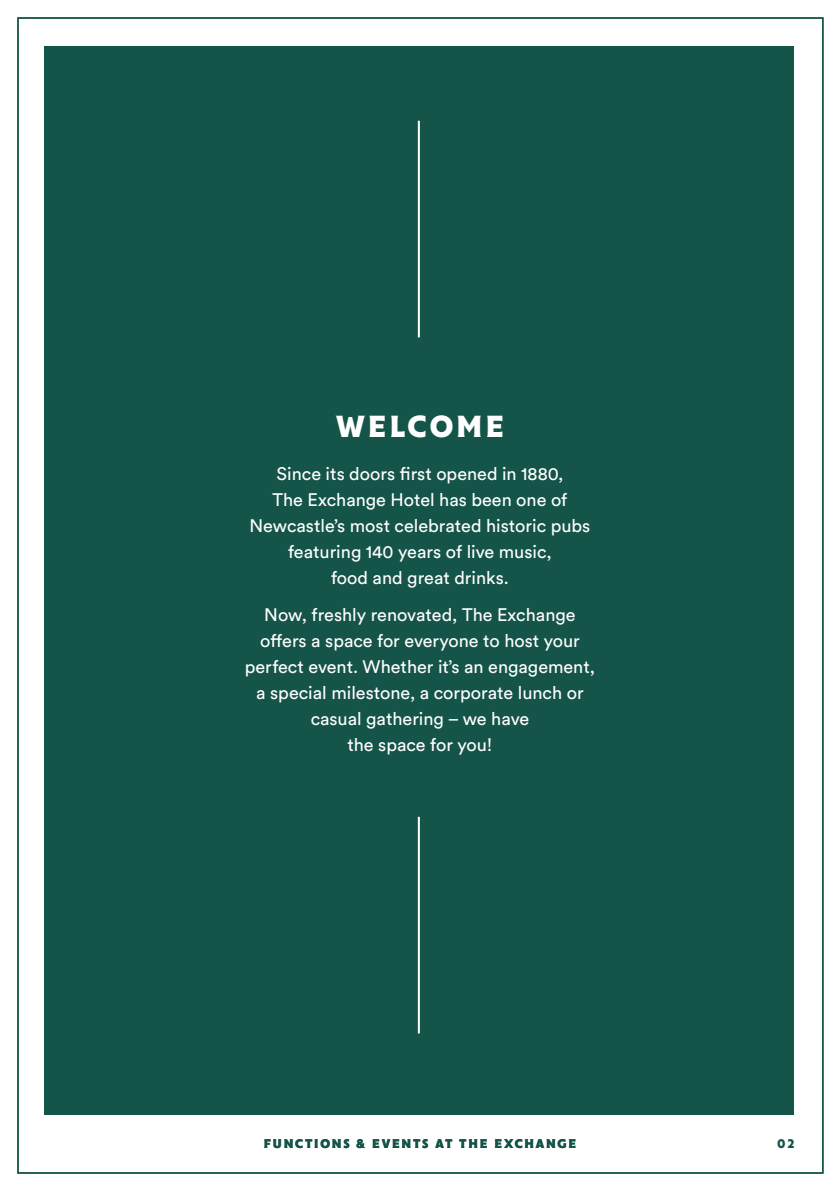
<style>
.page{position:relative;width:840px;height:1191px;background:#fff}
.page>*{position:absolute;margin:0;border:0;box-sizing:border-box;transform-origin:0 0}
.t1{font:700 34px "Cenzo Flare";letter-spacing:.08em;color:#fff}
.t2{font:18px/26px "Circular Std";color:#fff;text-align:center}
.t3{font:700 14px "Cenzo Flare";letter-spacing:.125em;color:#155448}
</style>
<div class="page">
<div style="left:44px;top:46px;width:749px;height:1068px;background:#155448"></div>
<hr style="left:417px;top:121px;width:2px;height:216px;background:#fff">
<hr style="left:417px;top:817px;width:2px;height:216px;background:#fff">
<h1 class="t1" style="left:335px;top:407px;width:170px">WELCOME</h1>
<p class="t2" style="left:249px;top:460px;width:342px">Since its doors first opened in 1880,<br>The Exchange Hotel has been one of Newcastle’s most celebrated historic pubs featuring 140 years of live music,<br>food and great drinks.</p>
<p class="t2" style="left:245px;top:601px;width:351px">Now, freshly renovated, The Exchange offers a space for everyone to host your perfect event. Whether it’s an engagement, a special milestone, a corporate lunch or casual gathering – we have<br>the space for you!</p>
<p class="t3" style="left:264px;top:1135px;width:313px">FUNCTIONS &amp; EVENTS AT THE EXCHANGE</p>
<p class="t3" style="left:776px;top:1135px;width:19px">02</p>
</div>
